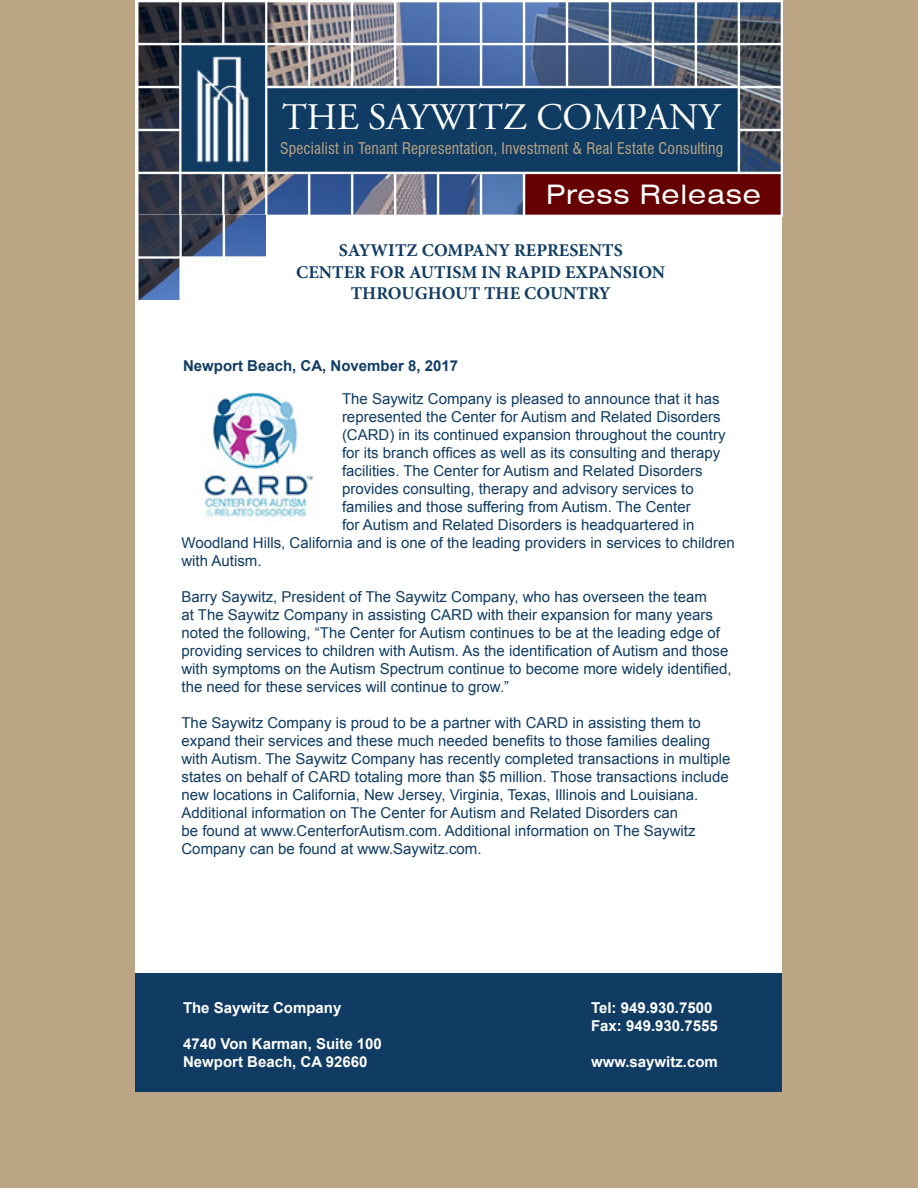
<style>
.page{position:relative;width:918px;height:1188px;background:#fff}
.page>*{position:absolute;margin:0;border:0;box-sizing:border-box;transform-origin:0 0}
.t1{font:37.5px "Adobe Garamond Pro";color:#fff}
.t2{font:expanded 27px "Swiss 721 BT";letter-spacing:.03em;color:#fff}
.t3{font:700 18px "Minion Pro";color:#103c63}
.t4{font:condensed 15.75px "Swiss 721 BT";letter-spacing:.01em;color:#bba584}
.t5{font:15px "Arial";color:#103c63}
.t6{font:700 15px "Arial";color:#fff}
.t7{font:700 15px "Arial";color:#103c63}
</style>
<div class="page">
<div style="left:1px;top:1px;width:917px;height:1187px;background:#bba584"></div>
<div style="left:136px;top:0;width:646px;height:974px;background:#fff"></div>
<div style="left:136px;top:974px;width:646px;height:118px;background:#103c63"></div>
<img style="left:137px;top:0;width:645px;height:217px">
<img style="left:137px;top:216px;width:129px;height:83px">
<div style="left:272px;top:90px;width:463px;height:80px;background:#103c63"></div>
<div style="left:530px;top:177px;width:247px;height:35px;background:#600"></div>
<img style="left:204px;top:393px;width:110px;height:126px">
<p class="t1" style="left:282px;top:95px;width:439px">THE SAYWITZ COMPANY</p>
<p class="t4" style="left:280px;top:139px;width:444px">Specialist in Tenant Representation, Investment &amp; Real Estate Consulting</p>
<p class="t2" style="left:546px;top:178px;width:216px">Press Release</p>
<p class="t3" style="left:339px;top:238px;width:286px">SAYWITZ COMPANY REPRESENTS</p>
<p class="t3" style="left:296px;top:259px;width:371px">CENTER FOR AUTISM IN RAPID EXPANSION</p>
<p class="t3" style="left:351px;top:281px;width:262px">THROUGHOUT THE COUNTRY</p>
<p class="t7" style="left:183px;top:356px;width:277px">Newport Beach, CA, November 8, 2017</p>
<p class="t5" style="left:342px;top:389px;width:379px">The Saywitz Company is pleased to announce that it has</p>
<p class="t5" style="left:342px;top:407px;width:380px">represented the Center for Autism and Related Disorders</p>
<p class="t5" style="left:342px;top:425px;width:385px">(CARD) in its continued expansion throughout the country</p>
<p class="t5" style="left:342px;top:443px;width:380px">for its branch offices as well as its consulting and therapy</p>
<p class="t5" style="left:342px;top:461px;width:362px">facilities. The Center for Autism and Related Disorders</p>
<p class="t5" style="left:342px;top:479px;width:353px">provides consulting, therapy and advisory services to</p>
<p class="t5" style="left:342px;top:497px;width:350px">families and those suffering from Autism. The Center</p>
<p class="t5" style="left:342px;top:515px;width:354px">for Autism and Related Disorders is headquartered in</p>
<p class="t5" style="left:182px;top:533px;width:555px">Woodland Hills, California and is one of the leading providers in services to children</p>
<p class="t5" style="left:182px;top:551px;width:82px">with Autism.</p>
<p class="t5" style="left:182px;top:587px;width:527px">Barry Saywitz, President of The Saywitz Company, who has overseen the team</p>
<p class="t5" style="left:182px;top:605px;width:533px">at The Saywitz Company in assisting CARD with their expansion for many years</p>
<p class="t5" style="left:182px;top:623px;width:540px">noted the following, “The Center for Autism continues to be at the leading edge of</p>
<p class="t5" style="left:182px;top:641px;width:548px">providing services to children with Autism. As the identification of Autism and those</p>
<p class="t5" style="left:182px;top:659px;width:552px">with symptoms on the Autism Spectrum continue to become more widely identified,</p>
<p class="t5" style="left:182px;top:677px;width:329px">the need for these services will continue to grow.”</p>
<p class="t5" style="left:182px;top:713px;width:521px">The Saywitz Company is proud to be a partner with CARD in assisting them to</p>
<p class="t5" style="left:182px;top:731px;width:530px">expand their services and these much needed benefits to those families dealing</p>
<p class="t5" style="left:182px;top:749px;width:551px">with Autism. The Saywitz Company has recently completed transactions in multiple</p>
<p class="t5" style="left:182px;top:767px;width:549px">states on behalf of CARD totaling more than $5 million. Those transactions include</p>
<p class="t5" style="left:182px;top:785px;width:518px">new locations in California, New Jersey, Virginia, Texas, Illinois and Louisiana.</p>
<p class="t5" style="left:182px;top:803px;width:498px">Additional information on The Center for Autism and Related Disorders can</p>
<p class="t5" style="left:182px;top:821px;width:516px">be found at www.CenterforAutism.com. Additional information on The Saywitz</p>
<p class="t5" style="left:182px;top:839px;width:302px">Company can be found at www.Saywitz.com.</p>
<p class="t6" style="left:183px;top:998px;width:160px">The Saywitz Company</p>
<p class="t6" style="left:183px;top:1034px;width:200px">4740 Von Karman, Suite 100</p>
<p class="t6" style="left:183px;top:1052px;width:186px">Newport Beach, CA 92660</p>
<p class="t6" style="left:591px;top:998px;width:123px">Tel: 949.930.7500</p>
<p class="t6" style="left:591px;top:1016px;width:128px">Fax: 949.930.7555</p>
<p class="t6" style="left:591px;top:1052px;width:128px">www.saywitz.com</p>
</div>
